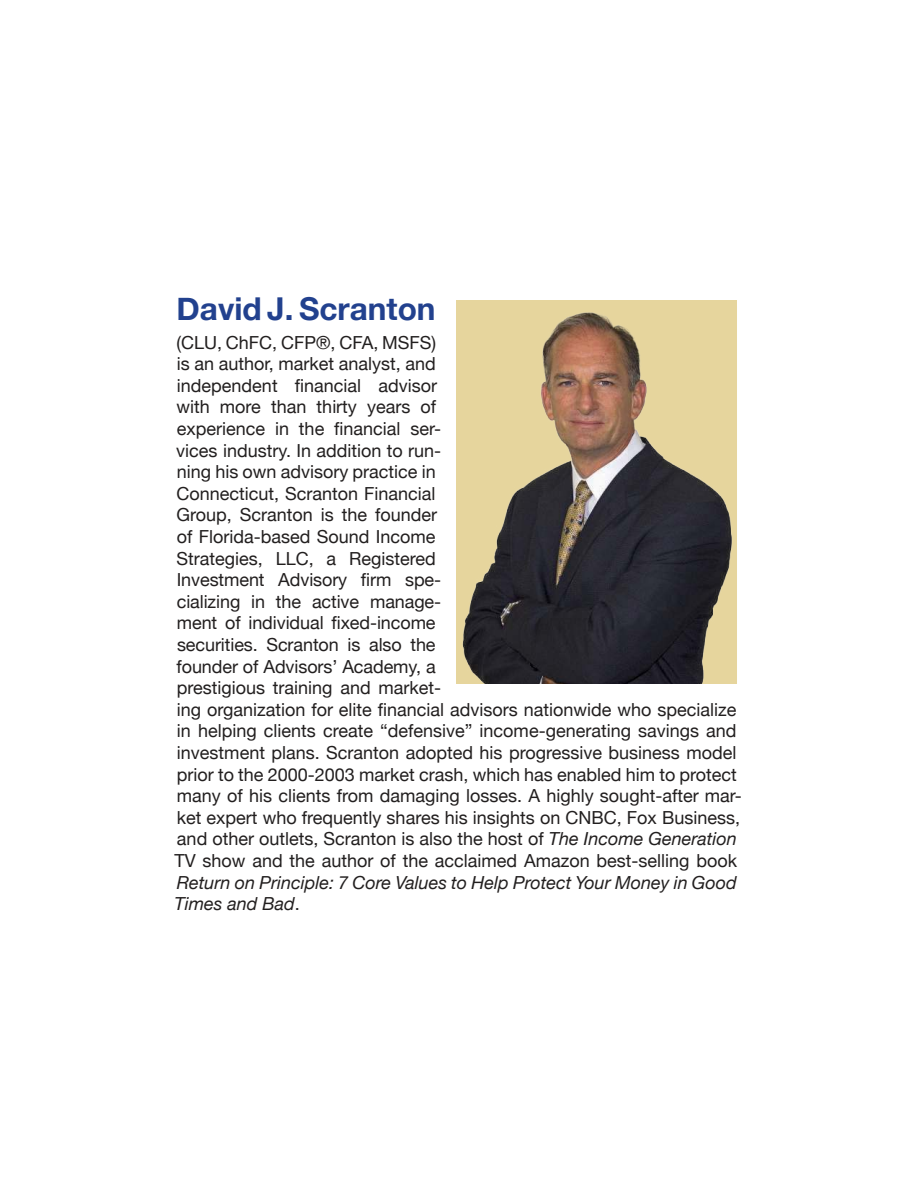
<style>
.page{position:relative;width:918px;height:1188px;background:#fff}
.page>*{position:absolute;margin:0;border:0;box-sizing:border-box;transform-origin:0 0}
.t1{font:700 31.5px "Helvetica Neue";color:#22418e}
.t2{font:18px/21.6px "Helvetica Neue";color:#221f1f}
.t3{font:italic 18px/21.6px "Helvetica Neue";color:#221f1f}
.s1{font-style:italic}
.s2{font-style:normal}
</style>
<div class="page">
<img style="left:457px;top:306px;width:280px;height:378px">
<h1 class="t1" style="left:177px;top:291px;width:261px">David J. Scranton</h1>
<p class="t2" style="left:174px;top:333px;width:569px">(CLU, ChFC, CFP®, CFA, MSFS)<br>is an author, market analyst, and<br>independent financial advisor<br>with more than thirty years of<br>experience in the financial ser-<br>vices industry. In addition to run-<br>ning his own advisory practice in<br>Connecticut, Scranton Financial<br>Group, Scranton is the founder<br>of Florida-based Sound Income<br>Strategies, LLC, a Registered<br>Investment Advisory firm spe-<br>cializing in the active manage-<br>ment of individual fixed-income<br>securities. Scranton is also the<br>founder of Advisors’ Academy, a<br>prestigious training and market-<br>ing organization for elite financial advisors nationwide who specialize in helping clients create “defensive” income-generating savings and investment plans. Scranton adopted his progressive business model prior to the 2000-2003 market crash, which has enabled him to protect many of his clients from damaging losses. A highly sought-after mar&shy;ket expert who frequently shares his insights on CNBC, Fox Business, and other outlets, Scranton is also the host of <span class="s1">The Income Generation </span>TV show and the author of the acclaimed Amazon best-selling book</p>
<p class="t3" style="left:175px;top:873px;width:564px">Return on Principle: 7 Core Values to Help Protect Your Money in Good<br>Times and Bad<span class="s2">.</span></p>
</div>
